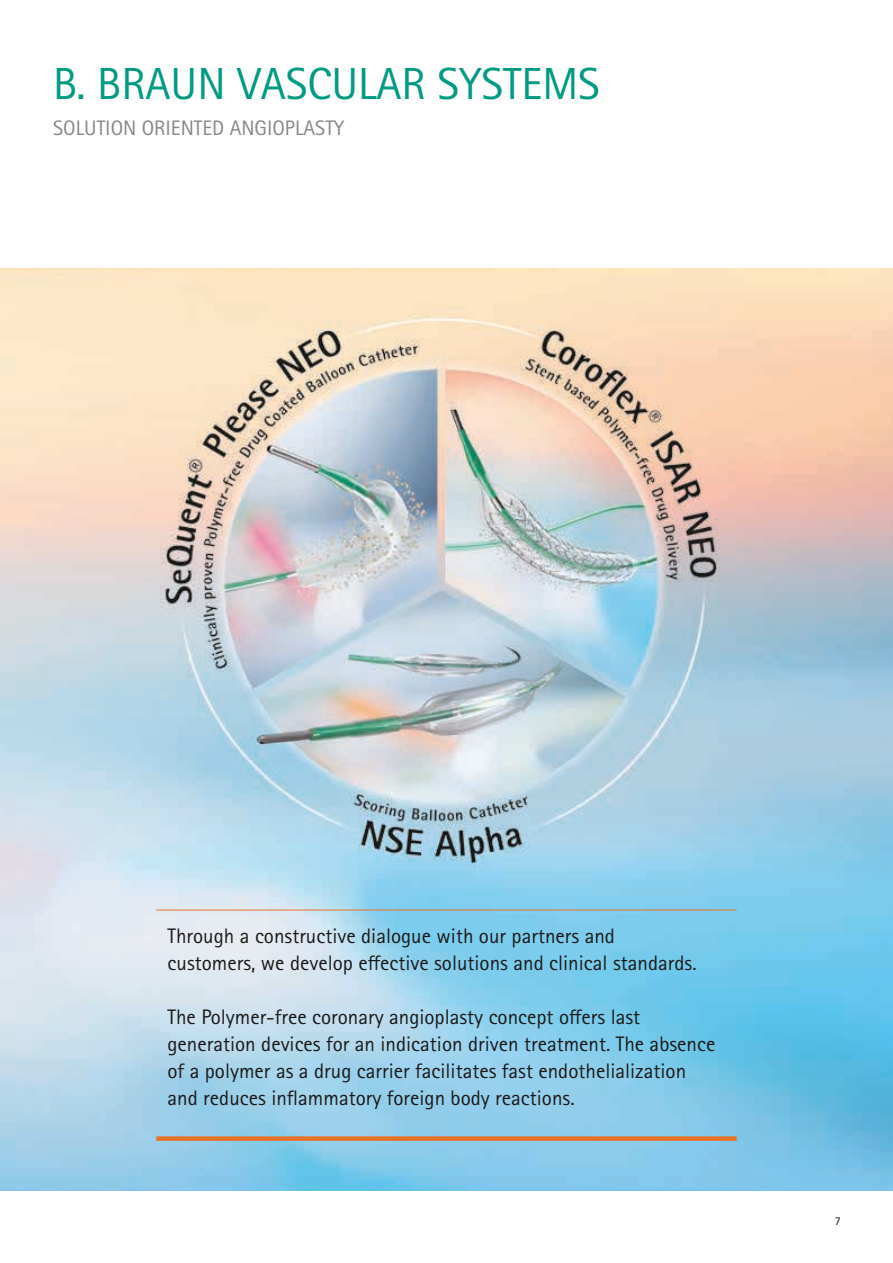
<style>
.page{position:relative;width:893px;height:1263px;background:#fff}
.page>*{position:absolute;margin:0;border:0;box-sizing:border-box;transform-origin:0 0}
.t1{font:45px "Rotis Sans Serif Pro";color:#009b82}
.t2{font:21px/27px "Rotis Sans Serif Pro";color:#1a1918}
.t3{font:21px "Rotis Sans Serif Pro";color:#878787}
.t4{font:12px "Rotis Sans Serif Pro";color:#1a1918}
</style>
<div class="page">
<img style="left:0;top:269px;width:893px;height:922px">
<hr style="left:156px;top:910px;width:581px;height:1px;background:#e77226">
<div style="left:156px;top:1136px;width:581px;height:5px;background:#e77226"></div>
<h1 class="t1" style="left:53px;top:57px;width:548px">B. BRAUN VASCULAR SYSTEMS</h1>
<p class="t3" style="left:53px;top:116px;width:293px">SOLUTION ORIENTED ANGIOPLASTY</p>
<p class="t2" style="left:168px;top:923px;width:531px">Through a constructive dialogue with our partners and customers, we develop effective solutions and clinical standards.</p>
<p class="t2" style="left:168px;top:1004px;width:549px">The Polymer-free coronary angioplasty concept offers last generation devices for an indication driven treatment. The absence of a polymer as a drug carrier facilitates fast endothelialization and reduces inflammatory foreign body reactions.</p>
<p class="t4" style="left:835px;top:1213px;width:7px">7</p>
</div>
